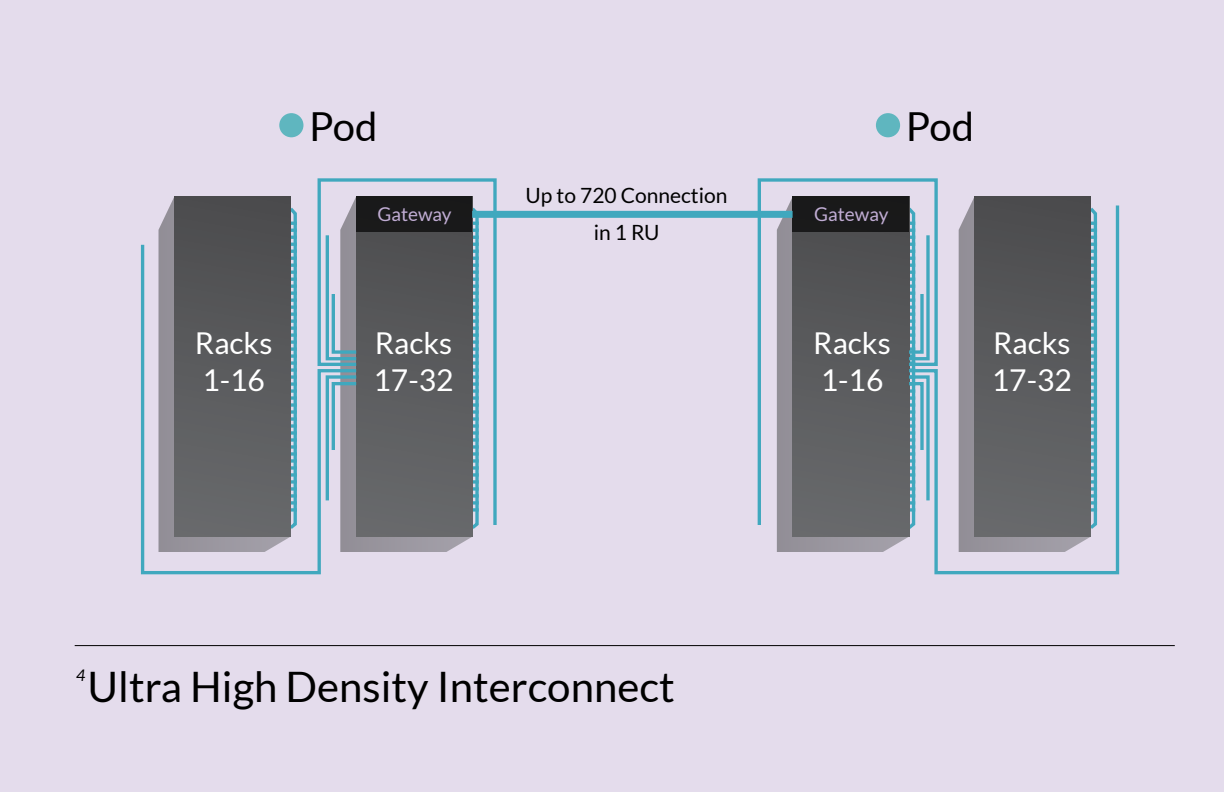
<style>
.page{position:relative;width:1224px;height:792px;background:#e4dcec}
.page>*{position:absolute;margin:0;border:0;box-sizing:border-box;transform-origin:0 0}
.t1{font:42px "Lato";color:#000}
.t2{font:40px "Lato";letter-spacing:-.01em;color:#000}
.t3{font:30.1px/36.1px "Lato";color:#fff}
.t4{font:21px/37px "Lato";color:#000;text-align:center}
.t5{font:19px "Lato";color:#c1add4}
.t6{font:italic 16px "Lato";color:#000}
</style>
<div class="page">
<hr style="left:75px;top:645px;width:1100px;height:1px;background:#000">
<svg style="left:291px;top:207px;width:6px;height:34px"></svg>
<div style="left:174px;top:197px;width:117px;height:340px;background:#4d4d4f"></div>
<div style="left:279px;top:113px;width:24px;height:24px;background:#5fb6bf;border-radius:50%"></div>
<div style="left:876px;top:113px;width:24px;height:24px;background:#5fb6bf;border-radius:50%"></div>
<svg style="left:360px;top:537px;width:112px;height:15px;background:#a4a0aa"></svg>
<div style="left:356px;top:197px;width:117px;height:340px;background:#68696b"></div>
<svg style="left:317px;top:178px;width:181px;height:350px"></svg>
<svg style="left:140px;top:241px;width:220px;height:334px"></svg>
<svg style="left:777px;top:528px;width:129px;height:24px;background:#9f9ba4"></svg>
<div style="left:793px;top:197px;width:116px;height:340px;background:#68696b"></div>
<svg style="left:756px;top:178px;width:182px;height:350px"></svg>
<svg style="left:906px;top:202px;width:214px;height:373px"></svg>
<div style="left:472px;top:211px;width:321px;height:7px;background:#40a8be"></div>
<h2 class="t2" style="left:309px;top:104px;width:70px">Pod</h2>
<h2 class="t2" style="left:906px;top:104px;width:70px">Pod</h2>
<p class="t3" style="left:195px;top:325px;width:79px">Racks<br>1-16</p>
<p class="t5" style="left:377px;top:204px;width:76px">Gateway</p>
<p class="t3" style="left:373px;top:325px;width:82px">Racks<br>17-32</p>
<p class="t4" style="left:526px;top:177px;width:203px">Up to 720 Connection in 1 RU</p>
<p class="t5" style="left:814px;top:204px;width:76px">Gateway</p>
<p class="t3" style="left:813px;top:325px;width:79px">Racks<br>1-16</p>
<p class="t3" style="left:992px;top:325px;width:82px">Racks<br>17-32</p>
<p class="t6" style="left:76px;top:667px;width:11px">4</p>
<h1 class="t1" style="left:88px;top:664px;width:589px">Ultra High Density Interconnect</h1>
</div>
